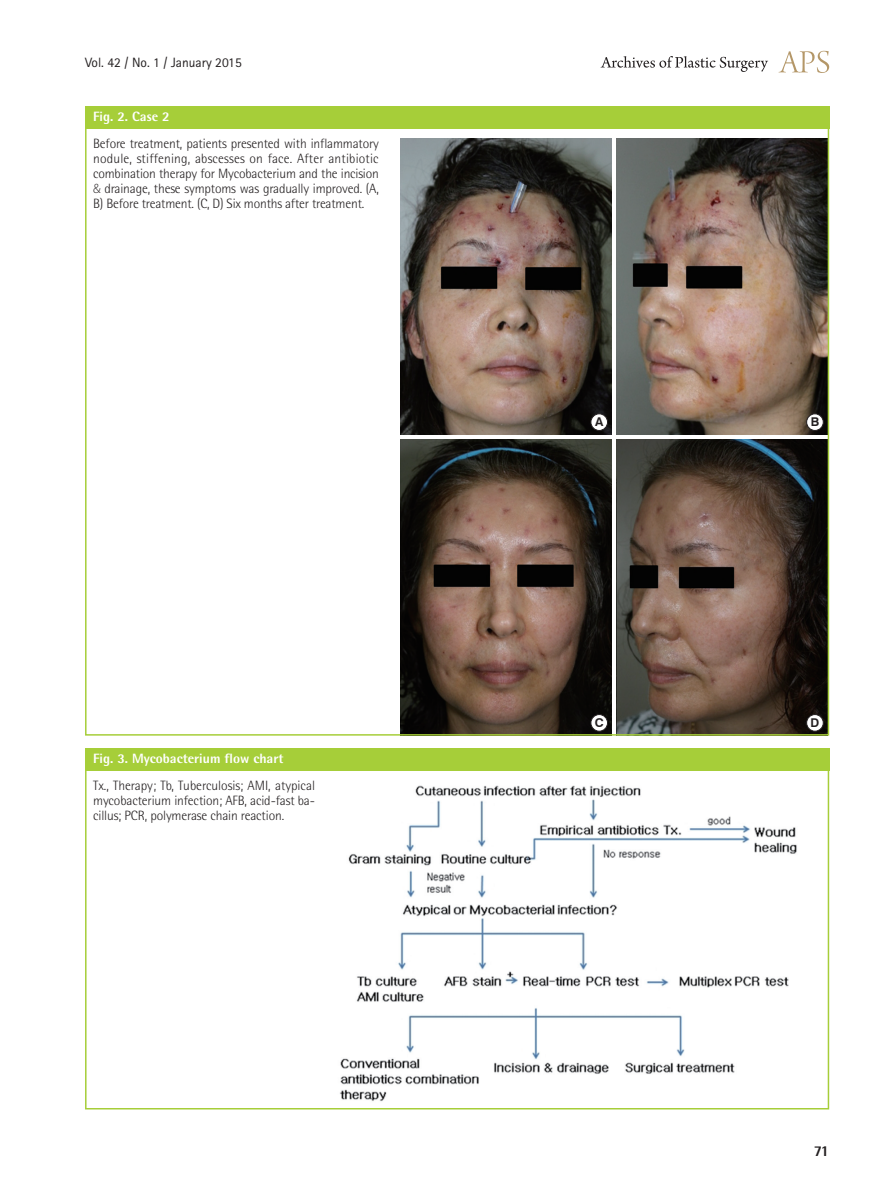
<style>
.page{position:relative;width:893px;height:1191px;background:#fff}
.page>*{position:absolute;margin:0;border:0;box-sizing:border-box;transform-origin:0 0}
.t1{font:800 15px "Rotis Semi Sans Std";color:#231f20}
.그림설명{font:300 13.5px/15px "Rotis Semi Sans Std";letter-spacing:-.015em;color:#231f20;text-align:justify}
.표그림제목{font:800 13.5px "Rotis Semi Sans Std";color:#fff}
.t2{font:13.5px "Rotis Sans Serif Std";color:#231f20}
.t3{font:700 12.15px "Swiss 721 BT";color:#231f20}
.s1{font-family:"Myriad Pro"}
</style>
<div class="page">
<svg style="left:779px;top:51px;width:50px;height:22px"></svg>
<svg style="left:601px;top:56px;width:167px;height:16px"></svg>
<img style="left:340px;top:785px;width:457px;height:317px">
<div style="left:85px;top:748px;width:744px;height:23px;background:#a6ce39"></div>
<img style="left:400px;top:138px;width:212px;height:297px">
<img style="left:616px;top:138px;width:210px;height:297px">
<img style="left:400px;top:439px;width:212px;height:293px">
<img style="left:616px;top:439px;width:210px;height:293px">
<div style="left:85px;top:106px;width:744px;height:23px;background:#a6ce39"></div>
<div style="left:591px;top:414px;width:16px;height:16px;background:#fff;border-radius:50%"></div>
<div style="left:591px;top:413px;width:17px;height:17px;border:1px solid #231f20;border-radius:50%"></div>
<div style="left:591px;top:714px;width:16px;height:17px;background:#fff;border-radius:50%"></div>
<div style="left:591px;top:714px;width:17px;height:17px;border:1px solid #231f20;border-radius:50%"></div>
<div style="left:807px;top:414px;width:16px;height:16px;background:#fff;border-radius:50%"></div>
<div style="left:806px;top:413px;width:17px;height:17px;border:1px solid #231f20;border-radius:50%"></div>
<div style="left:807px;top:714px;width:16px;height:17px;background:#fff;border-radius:50%"></div>
<div style="left:806px;top:714px;width:17px;height:17px;border:1px solid #231f20;border-radius:50%"></div>
<p class="t2" style="left:85px;top:54px;width:158px">Vol. 42 / No. 1 / January 2015</p>
<p class="표그림제목" style="left:93px;top:108px;width:78px">Fig. 2. Case 2</p>
<p class="그림설명" style="left:93px;top:136px;width:287px">Before treatment, patients presented with inflammatory nodule, stiffening, abscesses on face. After antibiotic combination therapy for Mycobacterium and the incision <span class="s1">&amp;</span> drainage, these symptoms was gradually improved. (A, B) Before treatment. (C, D) Six months after treatment.</p>
<p class="표그림제목" style="left:93px;top:750px;width:192px">Fig. 3. Mycobacterium flow chart</p>
<p class="그림설명" style="left:93px;top:778px;width:223px">Tx., Therapy; Tb, Tuberculosis; AMI, atypical mycobacterium infection; AFB, acid-fast ba&shy;cillus; PCR, polymerase chain reaction.</p>
<p class="t3" style="left:595px;top:415px;width:10px">A</p>
<p class="t3" style="left:595px;top:715px;width:10px">C</p>
<p class="t3" style="left:811px;top:415px;width:10px">B</p>
<p class="t3" style="left:810px;top:715px;width:10px">D</p>
<p class="t1" style="left:814px;top:1141px;width:17px">71</p>
</div>
